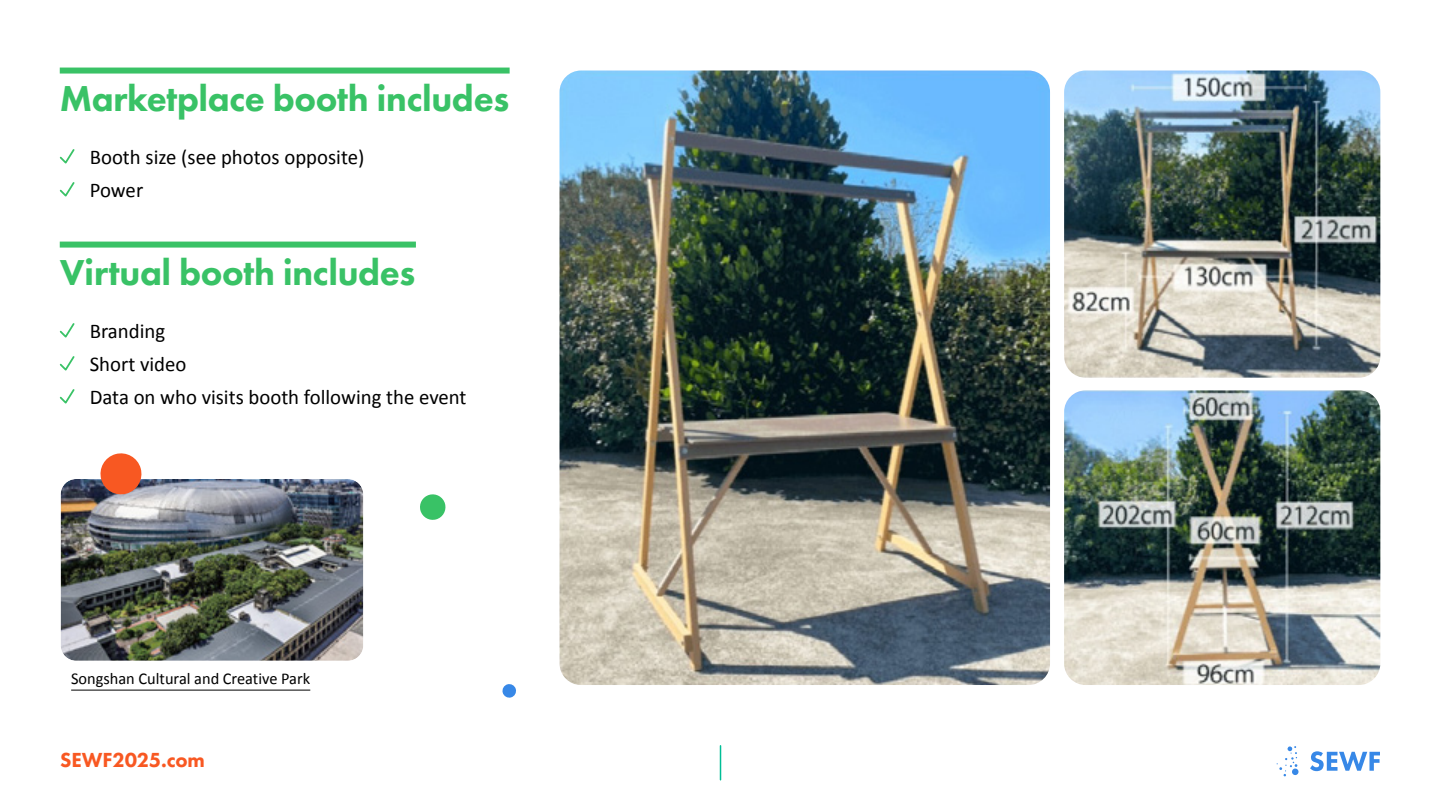
<style>
.page{position:relative;width:1440px;height:810px;background:#fff}
.page>*{position:absolute;margin:0;border:0;box-sizing:border-box;transform-origin:0 0}
.t1{font:800 37.35px "Futura PT";letter-spacing:-.01em;color:#39c266}
.t2{font:800 21.15px "Futura PT";letter-spacing:-.01em;color:#f85822}
.t3{font:21px/33px "Calibri";color:#000}
.t4{font:16.5px "Calibri";color:#000}
</style>
<div class="page">
<div style="left:60px;top:68px;width:450px;height:6px;background:#39c266"></div>
<div style="left:60px;top:242px;width:356px;height:6px;background:#39c266"></div>
<svg style="left:59px;top:149px;width:16px;height:15px"></svg>
<svg style="left:59px;top:182px;width:16px;height:15px"></svg>
<svg style="left:59px;top:323px;width:16px;height:15px"></svg>
<svg style="left:59px;top:356px;width:16px;height:15px"></svg>
<svg style="left:59px;top:389px;width:16px;height:15px"></svg>
<svg style="left:502px;top:684px;width:14px;height:14px"></svg>
<svg style="left:420px;top:494px;width:26px;height:26px"></svg>
<img style="left:62px;top:480px;width:300px;height:180px">
<div style="left:56px;top:474px;width:312px;height:192px;border:5px solid #fff;border-radius:18px"></div>
<hr style="left:71px;top:690px;width:239px;height:1px;background:#000">
<img style="left:560px;top:70px;width:490px;height:615px">
<img style="left:1064px;top:70px;width:316px;height:308px">
<img style="left:1064px;top:390px;width:316px;height:295px">
<svg style="left:98px;top:453px;width:46px;height:44px;background:#de7758"></svg>
<svg style="left:1310px;top:751px;width:70px;height:20px"></svg>
<svg style="left:1277px;top:746px;width:22px;height:31px"></svg>
<hr style="left:720px;top:746px;width:1px;height:34px;background:#00be96">
<h1 class="t1" style="left:60px;top:75px;width:451px">Marketplace booth includes</h1>
<p class="t3" style="left:90px;top:139px;width:276px">Booth size (see photos opposite)<br>Power</p>
<h1 class="t1" style="left:60px;top:249px;width:357px">Virtual booth includes</h1>
<p class="t3" style="left:90px;top:314px;width:378px">Branding<br>Short video<br>Data on who visits booth following the event</p>
<p class="t4" style="left:71px;top:667px;width:241px">Songshan Cultural and Creative Park</p>
<p class="t2" style="left:60px;top:746px;width:146px">SEWF2025.com</p>
</div>
